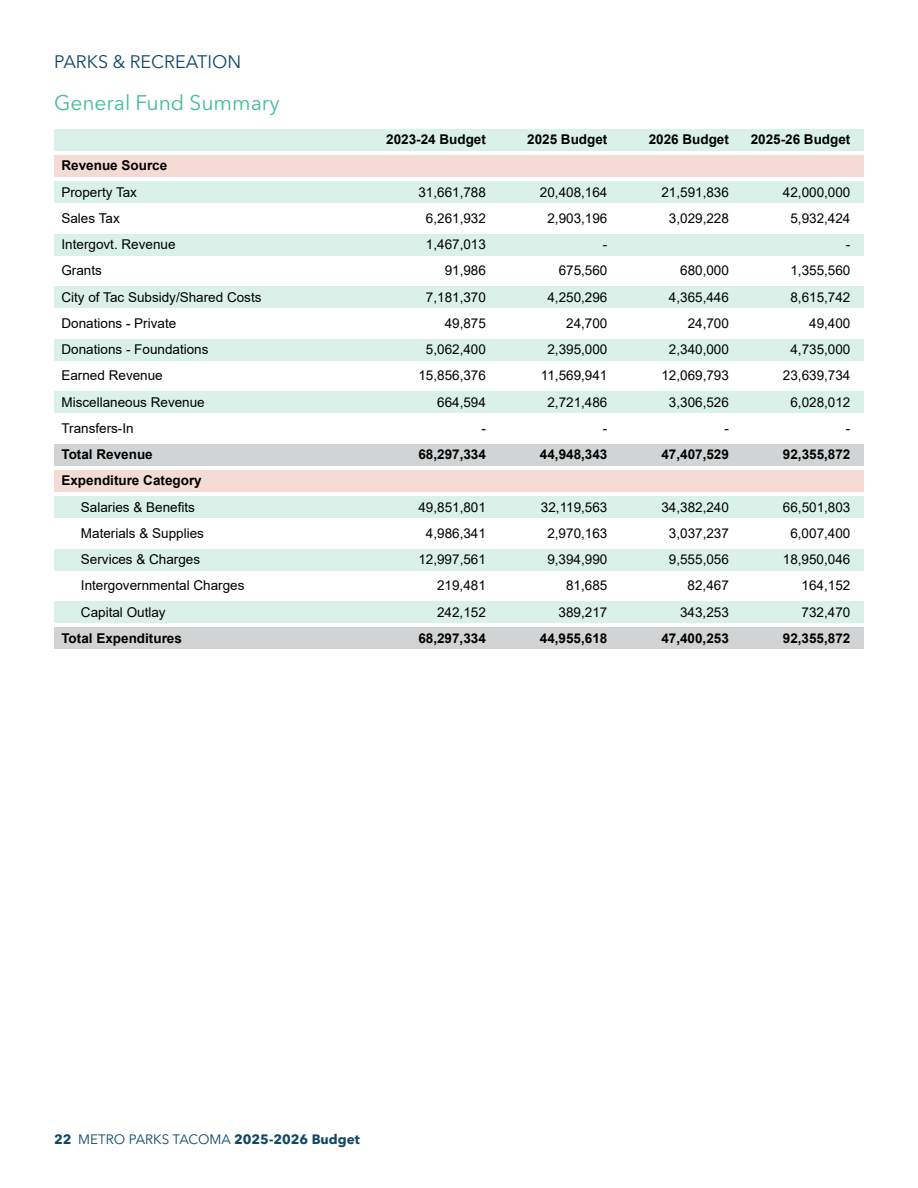
<style>
.page{position:relative;width:918px;height:1188px;background:#fff}
.page>*{position:absolute;margin:0;border:0;box-sizing:border-box;transform-origin:0 0}
.t1{font:21px "Avenir Next LT Pro";color:#44bc98}
.t2{font:18px "Avenir Next LT Pro";color:#0f4766}
.t3{font:13.5px "Arial";color:#000}
.t4{font:700 13.5px "Arial";color:#000}
.t5{font:700 13.5px "Avenir Next LT Pro";color:#0f4766}
.s1{font-weight:400}
</style>
<div class="page">
<div style="left:54px;top:129px;width:810px;height:21px;background:#daf1ea"></div>
<div style="left:54px;top:155px;width:810px;height:22px;background:#f4dbd4"></div>
<div style="left:54px;top:182px;width:810px;height:21px;background:#daf1ea"></div>
<div style="left:54px;top:234px;width:810px;height:21px;background:#daf1ea"></div>
<div style="left:54px;top:286px;width:810px;height:22px;background:#daf1ea"></div>
<div style="left:54px;top:339px;width:810px;height:21px;background:#daf1ea"></div>
<div style="left:54px;top:392px;width:810px;height:21px;background:#daf1ea"></div>
<div style="left:54px;top:444px;width:810px;height:21px;background:#d1d3d4"></div>
<div style="left:54px;top:470px;width:810px;height:22px;background:#f4dbd4"></div>
<div style="left:54px;top:496px;width:810px;height:22px;background:#daf1ea"></div>
<div style="left:54px;top:549px;width:810px;height:21px;background:#daf1ea"></div>
<div style="left:54px;top:602px;width:810px;height:21px;background:#daf1ea"></div>
<div style="left:54px;top:628px;width:810px;height:21px;background:#d1d3d4"></div>
<h2 class="t2" style="left:54px;top:51px;width:189px">PARKS &amp; RECREATION</h2>
<h1 class="t1" style="left:54px;top:91px;width:227px">General Fund Summary</h1>
<p class="t4" style="left:386px;top:130px;width:101px">2023-24 Budget</p>
<p class="t4" style="left:527px;top:130px;width:82px">2025 Budget</p>
<p class="t4" style="left:649px;top:130px;width:82px">2026 Budget</p>
<p class="t4" style="left:751px;top:130px;width:101px">2025-26 Budget</p>
<p class="t4" style="left:61px;top:156px;width:107px">Revenue Source</p>
<p class="t3" style="left:61px;top:183px;width:77px">Property Tax</p>
<p class="t3" style="left:418px;top:183px;width:69px">31,661,788</p>
<p class="t3" style="left:540px;top:183px;width:69px">20,408,164</p>
<p class="t3" style="left:661px;top:183px;width:69px">21,591,836</p>
<p class="t3" style="left:783px;top:183px;width:69px">42,000,000</p>
<p class="t3" style="left:61px;top:209px;width:60px">Sales Tax</p>
<p class="t3" style="left:426px;top:209px;width:62px">6,261,932</p>
<p class="t3" style="left:547px;top:209px;width:62px">2,903,196</p>
<p class="t3" style="left:669px;top:209px;width:62px">3,029,228</p>
<p class="t3" style="left:790px;top:209px;width:62px">5,932,424</p>
<p class="t3" style="left:61px;top:235px;width:116px">Intergovt. Revenue</p>
<p class="t3" style="left:426px;top:235px;width:62px">1,467,013</p>
<p class="t3" style="left:603px;top:235px;width:6px">-</p>
<p class="t3" style="left:846px;top:235px;width:6px">-</p>
<p class="t3" style="left:61px;top:261px;width:42px">Grants</p>
<p class="t3" style="left:445px;top:261px;width:43px">91,986</p>
<p class="t3" style="left:559px;top:261px;width:50px">675,560</p>
<p class="t3" style="left:680px;top:261px;width:50px">680,000</p>
<p class="t3" style="left:790px;top:261px;width:62px">1,355,560</p>
<p class="t3" style="left:61px;top:288px;width:202px">City of Tac Subsidy/Shared Costs</p>
<p class="t3" style="left:426px;top:288px;width:62px">7,181,370</p>
<p class="t3" style="left:547px;top:288px;width:62px">4,250,296</p>
<p class="t3" style="left:669px;top:288px;width:62px">4,365,446</p>
<p class="t3" style="left:790px;top:288px;width:62px">8,615,742</p>
<p class="t3" style="left:61px;top:314px;width:116px">Donations - Private</p>
<p class="t3" style="left:445px;top:314px;width:43px">49,875</p>
<p class="t3" style="left:566px;top:314px;width:43px">24,700</p>
<p class="t3" style="left:688px;top:314px;width:43px">24,700</p>
<p class="t3" style="left:809px;top:314px;width:43px">49,400</p>
<p class="t3" style="left:61px;top:340px;width:149px">Donations - Foundations</p>
<p class="t3" style="left:426px;top:340px;width:62px">5,062,400</p>
<p class="t3" style="left:547px;top:340px;width:62px">2,395,000</p>
<p class="t3" style="left:669px;top:340px;width:62px">2,340,000</p>
<p class="t3" style="left:790px;top:340px;width:62px">4,735,000</p>
<p class="t3" style="left:61px;top:366px;width:103px">Earned Revenue</p>
<p class="t3" style="left:418px;top:366px;width:69px">15,856,376</p>
<p class="t3" style="left:541px;top:366px;width:68px">11,569,941</p>
<p class="t3" style="left:661px;top:366px;width:69px">12,069,793</p>
<p class="t3" style="left:783px;top:366px;width:69px">23,639,734</p>
<p class="t3" style="left:61px;top:393px;width:145px">Miscellaneous Revenue</p>
<p class="t3" style="left:437px;top:393px;width:50px">664,594</p>
<p class="t3" style="left:547px;top:393px;width:62px">2,721,486</p>
<p class="t3" style="left:669px;top:393px;width:62px">3,306,526</p>
<p class="t3" style="left:790px;top:393px;width:62px">6,028,012</p>
<p class="t3" style="left:61px;top:419px;width:74px">Transfers-In</p>
<p class="t3" style="left:481px;top:419px;width:6px">-</p>
<p class="t3" style="left:603px;top:419px;width:6px">-</p>
<p class="t3" style="left:724px;top:419px;width:6px">-</p>
<p class="t3" style="left:846px;top:419px;width:6px">-</p>
<p class="t4" style="left:61px;top:445px;width:93px">Total Revenue</p>
<p class="t4" style="left:418px;top:445px;width:69px">68,297,334</p>
<p class="t4" style="left:540px;top:445px;width:69px">44,948,343</p>
<p class="t4" style="left:661px;top:445px;width:69px">47,407,529</p>
<p class="t4" style="left:783px;top:445px;width:69px">92,355,872</p>
<p class="t4" style="left:61px;top:471px;width:142px">Expenditure Category</p>
<p class="t3" style="left:81px;top:498px;width:116px">Salaries &amp; Benefits</p>
<p class="t3" style="left:418px;top:498px;width:69px">49,851,801</p>
<p class="t3" style="left:541px;top:498px;width:68px">32,119,563</p>
<p class="t3" style="left:661px;top:498px;width:69px">34,382,240</p>
<p class="t3" style="left:783px;top:498px;width:69px">66,501,803</p>
<p class="t3" style="left:81px;top:524px;width:125px">Materials &amp; Supplies</p>
<p class="t3" style="left:426px;top:524px;width:62px">4,986,341</p>
<p class="t3" style="left:547px;top:524px;width:62px">2,970,163</p>
<p class="t3" style="left:669px;top:524px;width:62px">3,037,237</p>
<p class="t3" style="left:790px;top:524px;width:62px">6,007,400</p>
<p class="t3" style="left:81px;top:550px;width:121px">Services &amp; Charges</p>
<p class="t3" style="left:418px;top:550px;width:69px">12,997,561</p>
<p class="t3" style="left:547px;top:550px;width:62px">9,394,990</p>
<p class="t3" style="left:669px;top:550px;width:62px">9,555,056</p>
<p class="t3" style="left:783px;top:550px;width:69px">18,950,046</p>
<p class="t3" style="left:81px;top:576px;width:165px">Intergovernmental Charges</p>
<p class="t3" style="left:437px;top:576px;width:50px">219,481</p>
<p class="t3" style="left:566px;top:576px;width:43px">81,685</p>
<p class="t3" style="left:688px;top:576px;width:43px">82,467</p>
<p class="t3" style="left:802px;top:576px;width:50px">164,152</p>
<p class="t3" style="left:81px;top:603px;width:86px">Capital Outlay</p>
<p class="t3" style="left:437px;top:603px;width:50px">242,152</p>
<p class="t3" style="left:559px;top:603px;width:50px">389,217</p>
<p class="t3" style="left:680px;top:603px;width:50px">343,253</p>
<p class="t3" style="left:802px;top:603px;width:50px">732,470</p>
<p class="t4" style="left:61px;top:629px;width:122px">Total Expenditures</p>
<p class="t4" style="left:418px;top:629px;width:69px">68,297,334</p>
<p class="t4" style="left:540px;top:629px;width:69px">44,955,618</p>
<p class="t4" style="left:661px;top:629px;width:69px">47,400,253</p>
<p class="t4" style="left:783px;top:629px;width:69px">92,355,872</p>
<p class="t5" style="left:54px;top:1131px;width:307px">22 <span class="s1">METRO PARKS TACOMA</span> 2025-2026 Budget</p>
</div>
